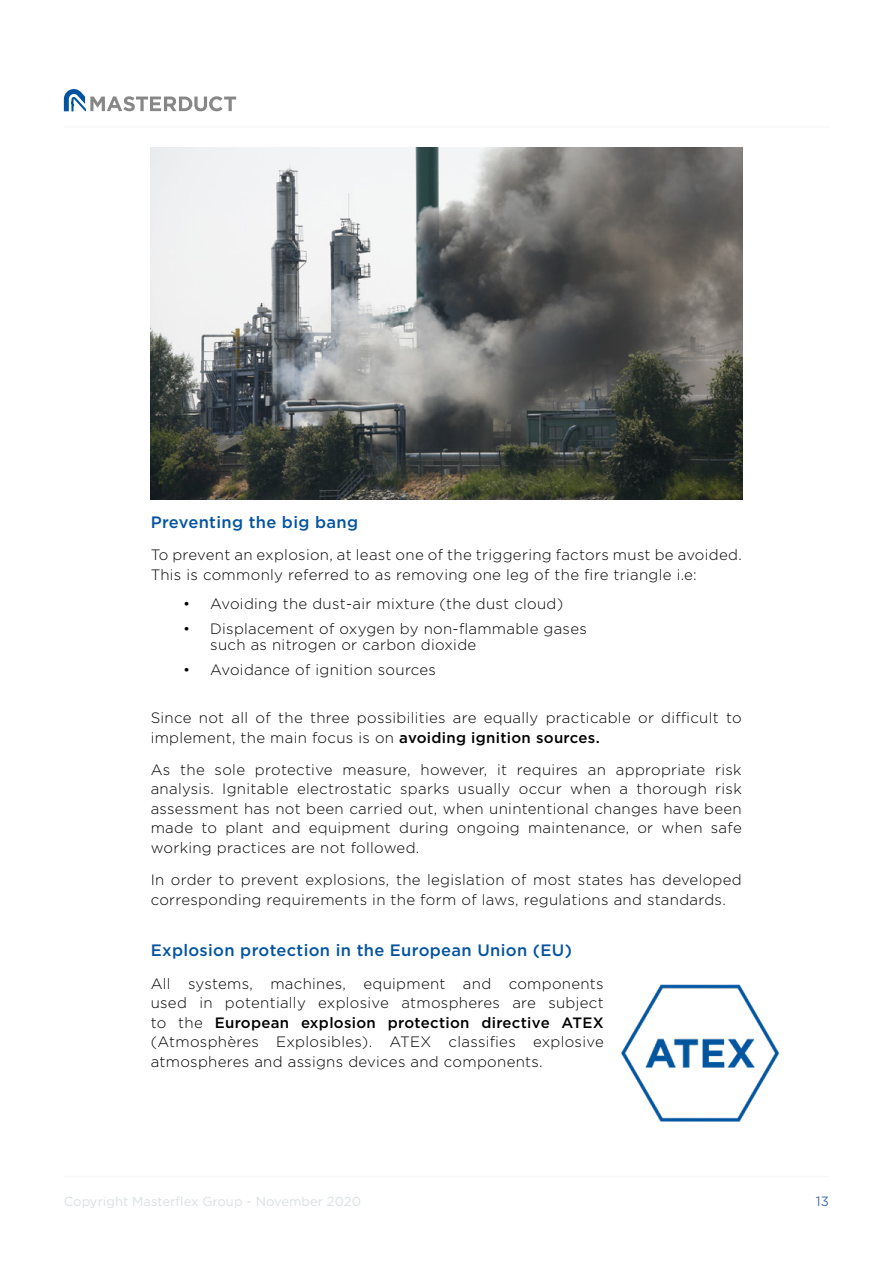
<style>
.page{position:relative;width:893px;height:1263px;background:#fff}
.page>*{position:absolute;margin:0;border:0;box-sizing:border-box;transform-origin:0 0}
.t1{font:500 16.5px "Gotham";letter-spacing:.02em;color:#0354a1}
.t2{font:300 15px/19.5px "Gotham";letter-spacing:.02em;color:#000}
.t3{font:13.5px "Gotham";color:#496fb4}
.t4{font:13.05px "Gotham";color:#dae0e3}
.s1{font-weight:500}
</style>
<div class="page">
<svg style="left:64px;top:89px;width:172px;height:22px"></svg>
<img style="left:621px;top:984px;width:159px;height:138px">
<img style="left:151px;top:148px;width:591px;height:352px">
<hr style="left:64px;top:126px;width:765px;height:2px;background:#f6f7f8">
<hr style="left:64px;top:1176px;width:765px;height:1px;background:#f6f7f8">
<p class="t1" style="left:151px;top:511px;width:209px">Preventing the big bang</p>
<p class="t2" style="left:151px;top:545px;width:593px">To prevent an explosion, at least one of the triggering factors must be avoided.<br>This is commonly referred to as removing one leg of the fire triangle i.e:</p>
<p class="t2" style="left:183px;top:593px;width:381px">• Avoiding the dust-air mixture (the dust cloud)</p>
<p class="t2" style="left:210px;top:620px;width:378px;line-height:16.5px;text-indent:-27px">• Displacement of oxygen by non-flammable gases such as nitrogen or carbon dioxide</p>
<p class="t2" style="left:183px;top:660px;width:254px">• Avoidance of ignition sources</p>
<p class="t2" style="left:151px;top:707px;width:593px">Since not all of the three possibilities are equally practicable or difficult to implement, the main focus is on <span class="s1">avoiding ignition sources.</span></p>
<p class="t2" style="left:151px;top:759px;width:593px;text-align:justify">As the sole protective measure, however, it requires an appropriate risk analysis. Ignitable electrostatic sparks usually occur when a thorough risk assessment has not been carried out, when unintentional changes have been made to plant and equipment during ongoing maintenance, or when safe working practices are not followed.</p>
<p class="t2" style="left:151px;top:869px;width:593px">In order to prevent explosions, the legislation of most states has developed corresponding requirements in the form of laws, regulations and standards.</p>
<p class="t1" style="left:151px;top:940px;width:423px">Explosion protection in the European Union (EU)</p>
<p class="t2" style="left:151px;top:973px;width:455px;text-align:justify">All systems, machines, equipment and components used in potentially explosive atmospheres are subject to the <span class="s1">European explosion protection directive ATEX </span>(Atmosphères Explosibles). ATEX classifies explosive atmospheres and assigns devices and components.</p>
<p class="t4" style="left:64px;top:1193px;width:299px">Copyright Masterflex Group - November 2020</p>
<p class="t3" style="left:816px;top:1192px;width:15px">13</p>
</div>
